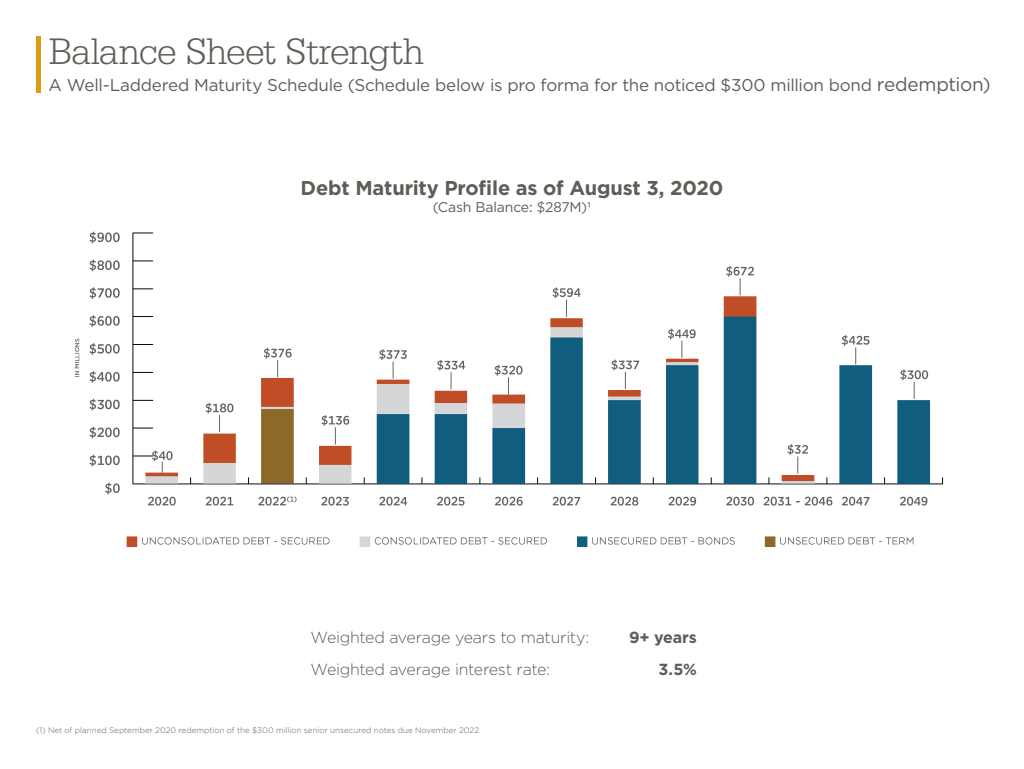
<style>
.page{position:relative;width:1024px;height:769px;background:#fff}
.page>*{position:absolute;margin:0;border:0;box-sizing:border-box;transform-origin:0 0}
.H4_-_Internal_39-18{font:300 39px "Serifa Std";letter-spacing:-.02em;color:#605d57}
.H4_-_Internal_Subhea{font:700 20px "Gotham";letter-spacing:-.01em;color:#605d57}
.H4_-_Internal_Subhea-2{font:17px "Gotham";letter-spacing:-.015em;color:#605d57}
.P4_-_Body_16-27_Lt_C{font:300 16px "Gotham";letter-spacing:-.02em;color:#605d57}
.P4_-_Body_16-27_Lt_C-2{font:700 16px "Gotham";letter-spacing:-.01em;color:#605d57}
.H4_-_Internal_Subhea-3{font:14px "Gotham";letter-spacing:-.015em;color:#605d57}
.t1{font:300 8px "Gotham";letter-spacing:.005em;color:#605d57}
.s1{font-size:19px}
</style>
<div class="page">
<img style="left:75px;top:231px;width:869px;height:316px">
<div style="left:36px;top:36px;width:5px;height:57px;background:#df9b15"></div>
<p class="H4_-_Internal_39-18" style="left:49px;top:29px;width:377px">Balance Sheet Strength</p>
<p class="H4_-_Internal_Subhea-2" style="left:48px;top:74px;width:944px">A Well-Laddered Maturity Schedule (Schedule below is pro forma for the noticed $300 million bond <span class="s1">redemption)</span></p>
<p class="H4_-_Internal_Subhea" style="left:301px;top:174px;width:424px">Debt Maturity Profile as of August 3, 2020</p>
<p class="H4_-_Internal_Subhea-3" style="left:433px;top:198px;width:160px">(Cash Balance: $287M)1</p>
<p class="P4_-_Body_16-27_Lt_C" style="left:310px;top:627px;width:280px">Weighted average years to maturity:</p>
<p class="P4_-_Body_16-27_Lt_C-2" style="left:629px;top:625px;width:69px">9+ years</p>
<p class="P4_-_Body_16-27_Lt_C" style="left:310px;top:660px;width:241px">Weighted average interest rate:</p>
<p class="P4_-_Body_16-27_Lt_C-2" style="left:659px;top:658px;width:40px">3.5%</p>
<p class="t1" style="left:36px;top:725px;width:445px">(1) Net of planned September 2020 redemption of the $300 million senior unsecured notes due November 2022</p>
</div>
